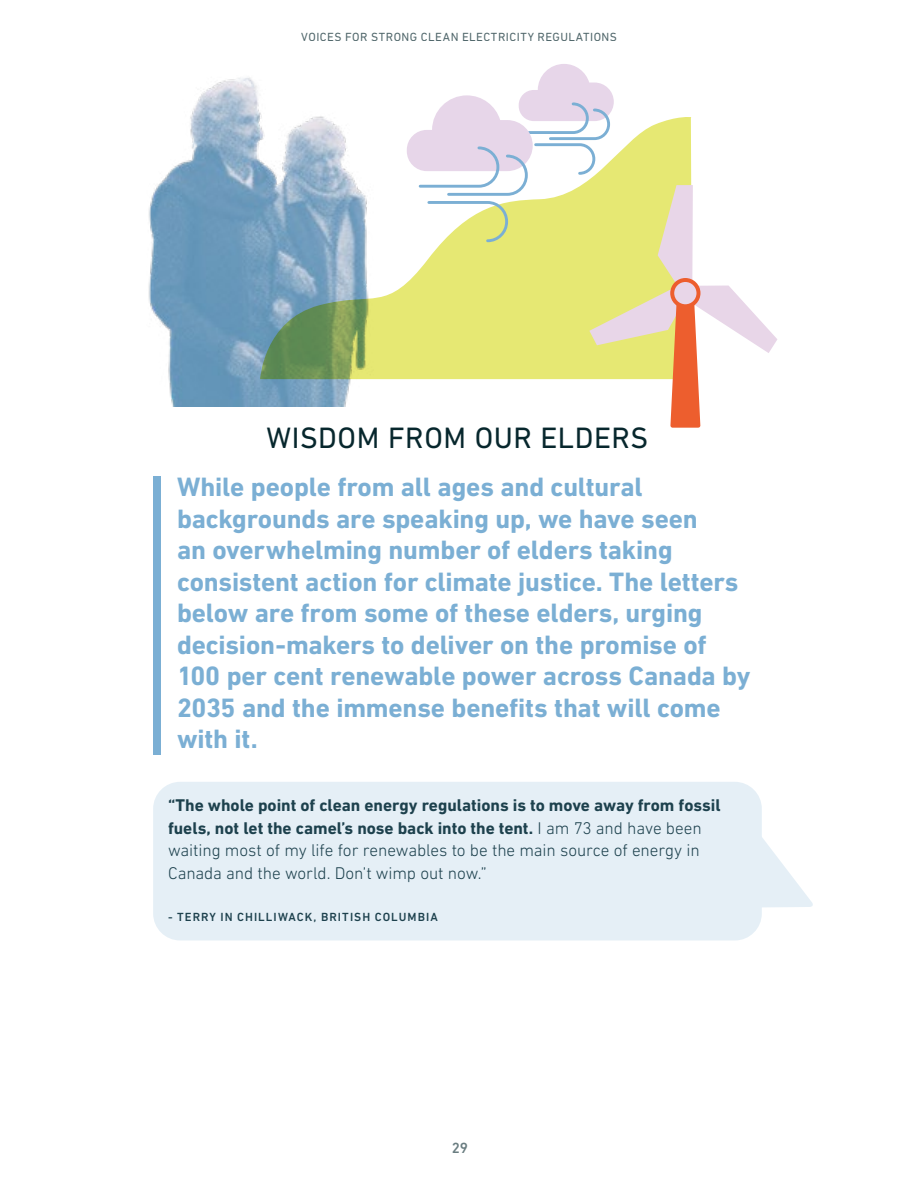
<style>
.page{position:relative;width:918px;height:1188px;background:#fff}
.page>*{position:absolute;margin:0;border:0;box-sizing:border-box;transform-origin:0 0}
.t1{font:30px "DIN Next LT Pro";letter-spacing:.015em;color:#07272d}
.t2{font:700 27px/31.5px "DIN Next LT Pro";letter-spacing:-.005em;color:#7bafd4}
.t3{font:300 17.25px/22.5px "DIN Next LT Pro";letter-spacing:-.005em;color:#07272d}
.t4{font:500 15px "DIN Next LT Pro";color:#07272d}
.t5{font:12px "DIN Next LT Pro";letter-spacing:.04em;color:#07272d}
.t6{font:500 12px "DIN Next LT Pro";letter-spacing:.085em;color:#07272d}
.s1{font-weight:700}
</style>
<div class="page">
<div style="left:153px;top:476px;width:7px;height:279px;background:#7bafd4"></div>
<svg style="left:762px;top:838px;width:51px;height:70px"></svg>
<div style="left:153px;top:782px;width:609px;height:159px;background:#e5eff6;border-radius:27px"></div>
<img style="left:148px;top:77px;width:259px;height:329px">
<svg style="left:260px;top:115px;width:147px;height:264px"></svg>
<svg style="left:407px;top:64px;width:370px;height:364px"></svg>
<div style="left:672px;top:280px;width:27px;height:26px;background:#e8d6e8;border-radius:50%"></div>
<div style="left:670px;top:278px;width:30px;height:30px;border:4px solid #ed5e2e;border-radius:50%"></div>
<p class="t5" style="left:301px;top:30px;width:317px">VOICES FOR STRONG CLEAN ELECTRICITY REGULATIONS</p>
<p class="t1" style="left:266px;top:421px;width:383px">WISDOM FROM OUR ELDERS</p>
<p class="t2" style="left:177px;top:471px;width:575px">While people from all ages and cultural backgrounds are speaking up, we have seen<br>an overwhelming number of elders taking consistent action for climate justice. The letters below are from some of these elders, urging decision-makers to deliver on the promise of 100 per cent renewable power across Canada by 2035 and the immense benefits that will come with it.</p>
<p class="t3" style="left:168px;top:794px;width:554px"><span class="s1">“The whole point of clean energy regulations is to move away from fossil fuels, not let the camel’s nose back into the tent.</span> I am 73 and have been waiting most of my life for renewables to be the main source of energy in Canada and the world. Don’t wimp out now.”</p>
<p class="t6" style="left:168px;top:910px;width:271px">- TERRY IN CHILLIWACK, BRITISH COLUMBIA</p>
<p class="t4" style="left:452px;top:1139px;width:18px">29</p>
</div>
